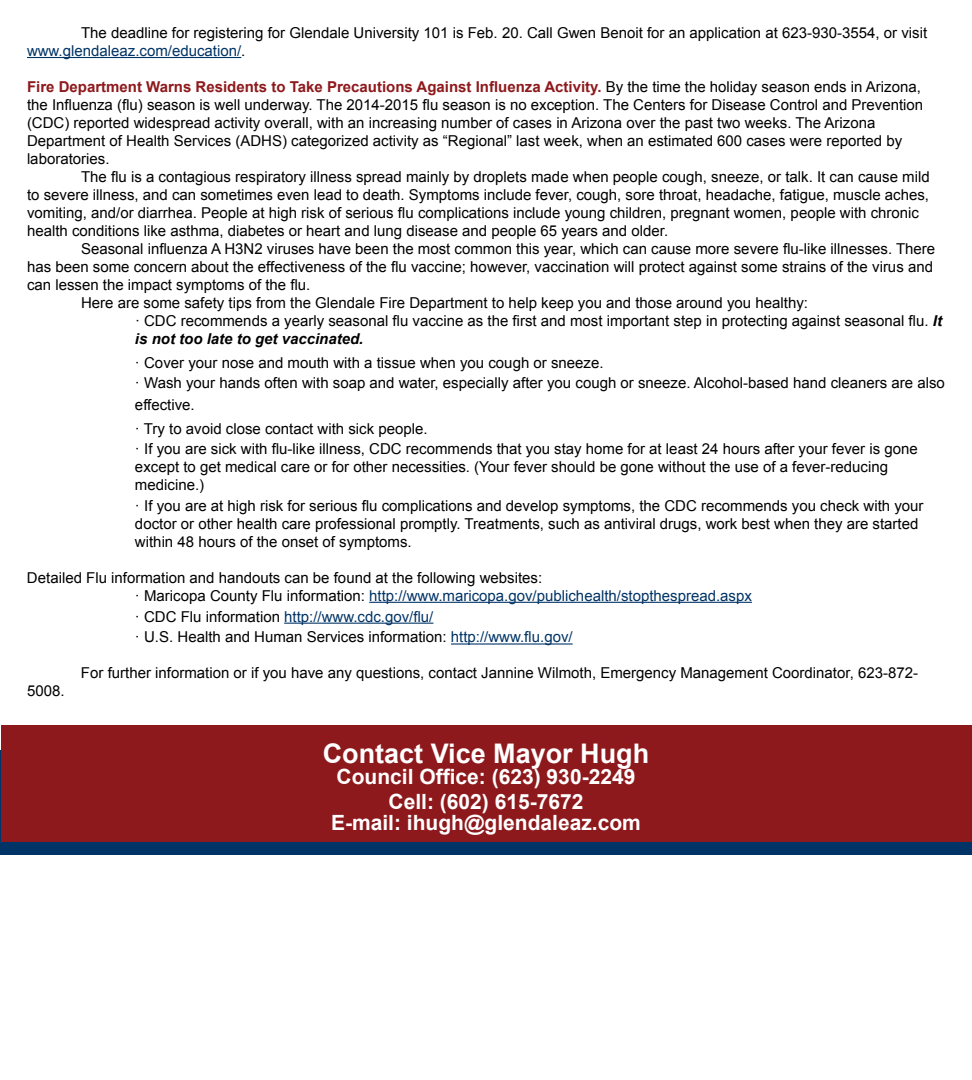
<style>
.page{position:relative;width:972px;height:1080px;background:#fff}
.page>*{position:absolute;margin:0;border:0;box-sizing:border-box;transform-origin:0 0}
.t1{font:700 27px "Arial";color:#fff}
.t2{font:700 21px/25.2px "Arial";color:#fff;text-align:center}
.t3{font:15px/18px "Arial";color:#000}
.t4{font:italic 700 15px "Arial";color:#000}
.s1{color:#036}
.s2{font-weight:700;color:#8e191c}
.s3{font-weight:700;font-style:italic}
</style>
<div class="page">
<div style="left:0;top:750px;width:972px;height:104px;background:#036"></div>
<div style="left:2px;top:726px;width:970px;height:116px;background:#8e191c"></div>
<hr style="left:27px;top:57px;width:214px;height:1px;background:#036">
<hr style="left:369px;top:602px;width:383px;height:1px;background:#036">
<hr style="left:284px;top:623px;width:149px;height:1px;background:#036">
<hr style="left:451px;top:643px;width:122px;height:2px;background:#036">
<p class="t3" style="left:27px;top:24px;width:902px;text-indent:54px">The deadline for registering for Glendale University 101 is Feb. 20. Call Gwen Benoit for an application at 623-930-3554, or visit <span class="s1">www.glendaleaz.com/education/</span>.</p>
<p class="t3" style="left:27px;top:78px;width:898px"><span class="s2">Fire Department Warns Residents to Take Precautions Against Influenza Activity.</span> By the time the holiday season ends in Arizona, the Influenza (flu) season is well underway. The 2014-2015 flu season is no exception. The Centers for Disease Control and Prevention (CDC) reported widespread activity overall, with an increasing number of cases in Arizona over the past two weeks. The Arizona Department of Health Services (ADHS) categorized activity as “Regional” last week, when an estimated 600 cases were reported by laboratories.</p>
<p class="t3" style="left:27px;top:168px;width:904px;text-indent:54px">The flu is a contagious respiratory illness spread mainly by droplets made when people cough, sneeze, or talk. It can cause mild to severe illness, and can sometimes even lead to death. Symptoms include fever, cough, sore throat, headache, fatigue, muscle aches, vomiting, and/or diarrhea. People at high risk of serious flu complications include young children, pregnant women, people with chronic health conditions like asthma, diabetes or heart and lung disease and people 65 years and older.</p>
<p class="t3" style="left:81px;top:240px;width:856px">Seasonal influenza A H3N2 viruses have been the most common this year, which can cause more severe flu-like illnesses. There</p>
<p class="t3" style="left:27px;top:258px;width:908px">has been some concern about the effectiveness of the flu vaccine; however, vaccination will protect against some strains of the virus and</p>
<p class="t3" style="left:27px;top:276px;width:285px">can lessen the impact symptoms of the flu.</p>
<p class="t3" style="left:81px;top:294px;width:729px">Here are some safety tips from the Glendale Fire Department to help keep you and those around you healthy:</p>
<p class="t3" style="left:135px;top:312px;width:809px">· CDC recommends a yearly seasonal flu vaccine as the first and most important step in protecting against seasonal flu. <span class="s3">It</span></p>
<p class="t4" style="left:135px;top:329px;width:230px">is not too late to get vaccinated.</p>
<p class="t3" style="left:135px;top:352px;width:811px;line-height:21px">· Cover your nose and mouth with a tissue when you cough or sneeze.<br>· Wash your hands often with soap and water, especially after you cough or sneeze. Alcohol-based hand cleaners are also effective.</p>
<p class="t3" style="left:135px;top:419px;width:784px;line-height:20.4px">· Try to avoid close contact with sick people.<br>· If you are sick with flu-like illness, CDC recommends that you stay home for at least 24 hours after your fever is gone</p>
<p class="t3" style="left:135px;top:458px;width:755px">except to get medical care or for other necessities. (Your fever should be gone without the use of a fever-reducing medicine.)</p>
<p class="t3" style="left:135px;top:497px;width:790px">· If you are at high risk for serious flu complications and develop symptoms, the CDC recommends you check with your doctor or other health care professional promptly. Treatments, such as antiviral drugs, work best when they are started within 48 hours of the onset of symptoms.</p>
<p class="t3" style="left:135px;top:569px;width:618px;text-indent:-108px">Detailed Flu information and handouts can be found at the following websites:<br>· Maricopa County Flu information: <span class="s1">http://www.maricopa.gov/publichealth/stopthespread.aspx</span></p>
<p class="t3" style="left:135px;top:606px;width:439px;line-height:20.9px">· CDC Flu information <span class="s1">http://www.cdc.gov/flu/<br></span>· U.S. Health and Human Services information: <span class="s1">http://www.flu.gov/</span></p>
<p class="t3" style="left:81px;top:664px;width:839px">For further information or if you have any questions, contact Jannine Wilmoth, Emergency Management Coordinator, 623-872-</p>
<p class="t3" style="left:27px;top:682px;width:39px">5008.</p>
<h1 class="t1" style="left:323px;top:735px;width:328px">Contact Vice Mayor Hugh</h1>
<h2 class="t2" style="left:337px;top:764px;width:300px">Council Office: (623) 930-2249<br>Cell: (602) 615-7672</h2>
<h2 class="t2" style="left:331px;top:811px;width:311px">E-mail: ihugh@glendaleaz.com</h2>
</div>
